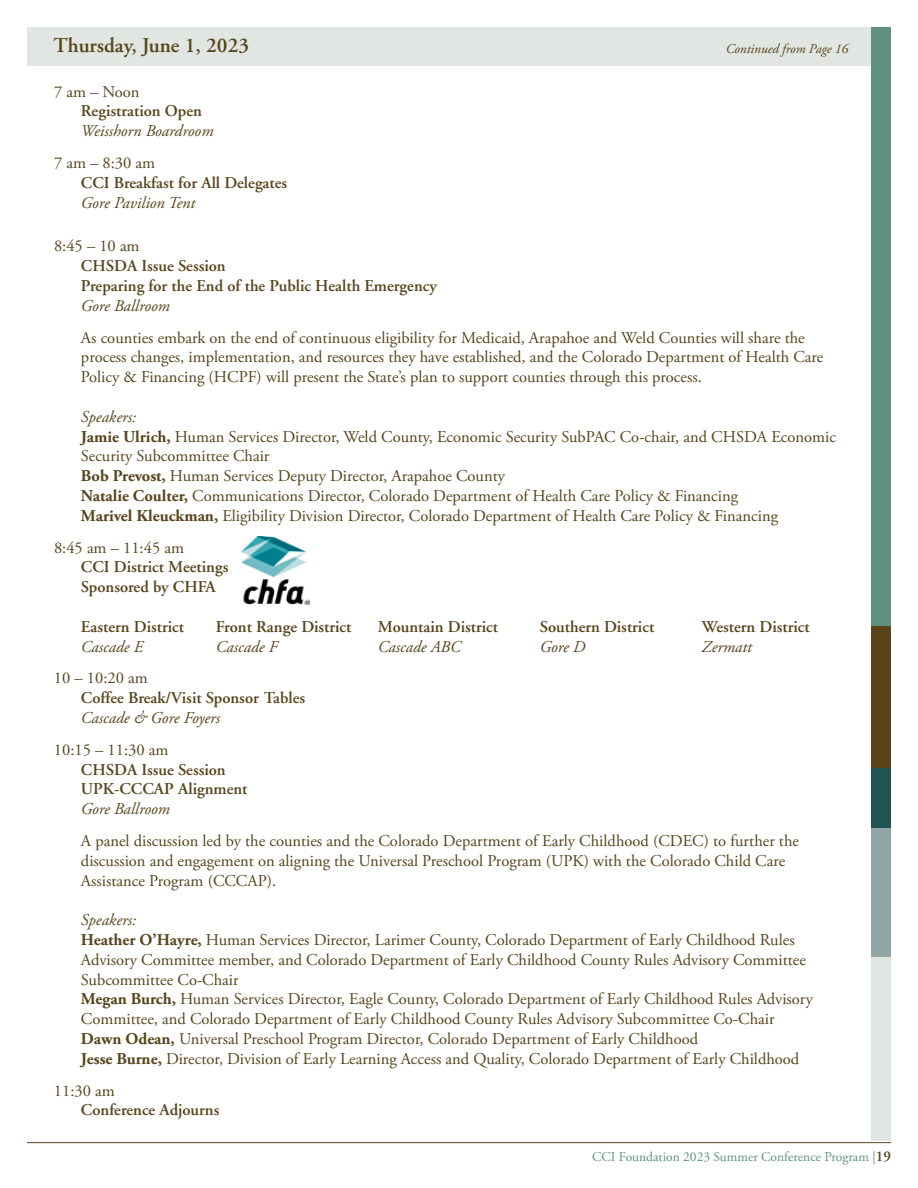
<style>
.page{position:relative;width:918px;height:1188px;background:#fff}
.page>*{position:absolute;margin:0;border:0;box-sizing:border-box;transform-origin:0 0}
.t1{font:600 21px "Adobe Garamond";color:#57441b}
.t2{font:16.5px/19.8px "Adobe Garamond Pro";color:#57441b}
.t3{font:600 16.5px/19.8px "Adobe Garamond";color:#57441b}
.t4{font:italic 16.5px "Adobe Garamond Pro";color:#57441b}
.t5{font:13.5px "Adobe Garamond Pro";color:#629080}
.t6{font:italic 13.5px "Adobe Garamond Pro";color:#57441b}
.s1{font-style:italic}
.s2{font-weight:700}
.s3{font-family:"Adobe Garamond";font-weight:600;font-size:15px;color:#57441b}
</style>
<div class="page">
<hr style="left:27px;top:1142px;width:864px;height:1px;background:#57441b">
<div style="left:27px;top:27px;width:848px;height:38px;background:#e1e6e2"></div>
<div style="left:872px;top:27px;width:19px;height:649px;background:#629080"></div>
<div style="left:872px;top:626px;width:19px;height:143px;background:#57441b"></div>
<div style="left:872px;top:769px;width:19px;height:371px;background:#e1e6e2"></div>
<div style="left:872px;top:768px;width:19px;height:61px;background:#205352"></div>
<div style="left:872px;top:829px;width:19px;height:128px;background:#91a5a5"></div>
<img style="left:242px;top:536px;width:68px;height:69px">
<p class="t1" style="left:53px;top:34px;width:197px">Thursday, June 1, 2023</p>
<p class="t6" style="left:726px;top:41px;width:124px">Continued from Page 16</p>
<p class="t2" style="left:54px;top:82px;width:87px">7 am – Noon</p>
<p class="t3" style="left:81px;top:102px;width:123px">Registration Open</p>
<p class="t4" style="left:81px;top:121px;width:134px">Weisshorn Boardroom</p>
<p class="t2" style="left:54px;top:154px;width:103px">7 am – 8:30 am</p>
<p class="t3" style="left:81px;top:173px;width:208px">CCI Breakfast for All Delegates</p>
<p class="t4" style="left:81px;top:193px;width:116px">Gore Pavilion Tent</p>
<p class="t2" style="left:54px;top:237px;width:87px">8:45 – 10 am</p>
<p class="t3" style="left:81px;top:256px;width:357px">CHSDA Issue Session<br>Preparing for the End of the Public Health Emergency</p>
<p class="t4" style="left:81px;top:296px;width:91px">Gore Ballroom</p>
<p class="t2" style="left:81px;top:328px;width:744px">As counties embark on the end of continuous eligibility for Medicaid, Arapahoe and Weld Counties will share the process changes, implementation, and resources they have established, and the Colorado Department of Health Care<br>Policy &amp; Financing (HCPF) will present the State’s plan to support counties through this process.</p>
<p class="t2" style="left:81px;top:407px;width:757px"><span class="s1">Speakers:<br></span><span class="s2">Jamie Ulrich,</span> Human Services Director, Weld County, Economic Security SubPAC Co-chair, and CHSDA Economic Security Subcommittee Chair<br><span class="s2">Bob Prevost,</span> Human Services Deputy Director, Arapahoe County<br><span class="s2">Natalie Coulter,</span> Communications Director, Colorado Department of Health Care Policy &amp; Financing<br><span class="s2">Marivel Kleuckman,</span> Eligibility Division Director, Colorado Department of Health Care Policy &amp; Financing</p>
<p class="t2" style="left:54px;top:538px;width:132px">8:45 am – 11:45 am</p>
<p class="t3" style="left:81px;top:558px;width:149px">CCI District Meetings<br>Sponsored by CHFA</p>
<p class="t3" style="left:81px;top:617px;width:105px">Eastern District</p>
<p class="t3" style="left:216px;top:617px;width:137px">Front Range District</p>
<p class="t3" style="left:378px;top:617px;width:122px">Mountain District</p>
<p class="t3" style="left:540px;top:617px;width:116px">Southern District</p>
<p class="t3" style="left:702px;top:617px;width:109px">Western District</p>
<p class="t4" style="left:81px;top:637px;width:64px">Cascade E</p>
<p class="t4" style="left:216px;top:637px;width:63px">Cascade F</p>
<p class="t4" style="left:378px;top:637px;width:84px">Cascade ABC</p>
<p class="t4" style="left:540px;top:637px;width:47px">Gore D</p>
<p class="t4" style="left:702px;top:637px;width:52px">Zermatt</p>
<p class="t2" style="left:54px;top:669px;width:95px">10 – 10:20 am</p>
<p class="t3" style="left:81px;top:688px;width:226px">Coffee Break/Visit Sponsor Tables</p>
<p class="t4" style="left:81px;top:708px;width:141px">Cascade &amp; Gore Foyers</p>
<p class="t2" style="left:54px;top:740px;width:116px">10:15 – 11:30 am</p>
<p class="t3" style="left:81px;top:760px;width:168px">CHSDA Issue Session<br>UPK-CCCAP Alignment</p>
<p class="t4" style="left:81px;top:799px;width:91px">Gore Ballroom</p>
<p class="t2" style="left:81px;top:832px;width:720px">A panel discussion led by the counties and the Colorado Department of Early Childhood (CDEC) to further the discussion and engagement on aligning the Universal Preschool Program (UPK) with the Colorado Child Care<br>Assistance Program (CCCAP).</p>
<p class="t2" style="left:81px;top:911px;width:733px"><span class="s1">Speakers:<br></span><span class="s2">Heather O’Hayre,</span> Human Services Director, Larimer County, Colorado Department of Early Childhood Rules Advisory Committee member, and Colorado Department of Early Childhood County Rules Advisory Committee Subcommittee Co-Chair<br><span class="s2">Megan Burch,</span> Human Services Director, Eagle County, Colorado Department of Early Childhood Rules Advisory Committee, and Colorado Department of Early Childhood County Rules Advisory Subcommittee Co-Chair <span class="s2">Dawn Odean,</span> Universal Preschool Program Director, Colorado Department of Early Childhood<br><span class="s2">Jesse Burne,</span> Director, Division of Early Learning Access and Quality, Colorado Department of Early Childhood</p>
<p class="t2" style="left:54px;top:1081px;width:62px">11:30 am</p>
<p class="t3" style="left:81px;top:1101px;width:140px">Conference Adjourns</p>
<p class="t5" style="left:592px;top:1148px;width:300px">CCI Foundation 2023 Summer Conference Program |<span class="s3">19</span></p>
</div>
